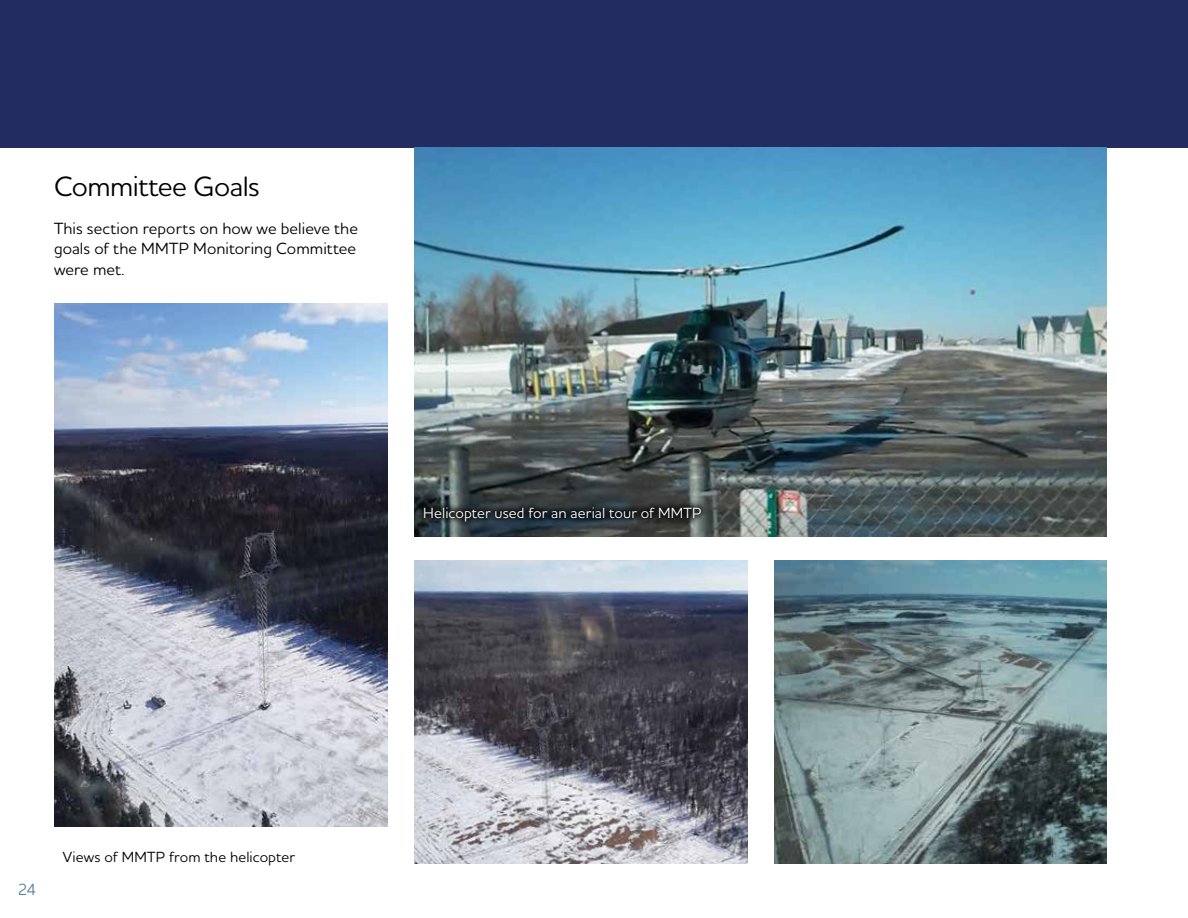
<style>
.page{position:relative;width:1188px;height:918px;background:#fff}
.page>*{position:absolute;margin:0;border:0;box-sizing:border-box;transform-origin:0 0}
.t1{font:28.5px "MH Houschka Std";letter-spacing:-.02em;color:#000}
.t2{font:16.5px/20.2px "MH Houschka Std";color:#000;text-align:justify}
.t3{font:16.5px "MH Houschka Std";color:#5981a1}
.t4{font:15px "MH Houschka Std";letter-spacing:.005em;color:#fff}
.t5{font:15px "MH Houschka Std";letter-spacing:.005em;color:#000}
</style>
<div class="page">
<div style="left:0;top:0;width:1188px;height:148px;background:#222c5f"></div>
<img style="left:414px;top:148px;width:693px;height:388px">
<img style="left:774px;top:561px;width:333px;height:303px">
<img style="left:414px;top:561px;width:333px;height:302px">
<img style="left:54px;top:303px;width:333px;height:523px">
<div style="left:416px;top:500px;width:292px;height:29px;background:#000;opacity:.75"></div>
<h1 class="t1" style="left:54px;top:168px;width:207px">Committee Goals</h1>
<p class="t2" style="left:54px;top:218px;width:305px">This section reports on how we believe the goals of the MMTP Monitoring Committee were met.</p>
<p class="t4" style="left:423px;top:503px;width:280px">Helicopter used for an aerial tour of MMTP</p>
<p class="t3" style="left:18px;top:879px;width:20px">24</p>
<p class="t5" style="left:63px;top:848px;width:234px">Views of MMTP from the helicopter</p>
</div>
